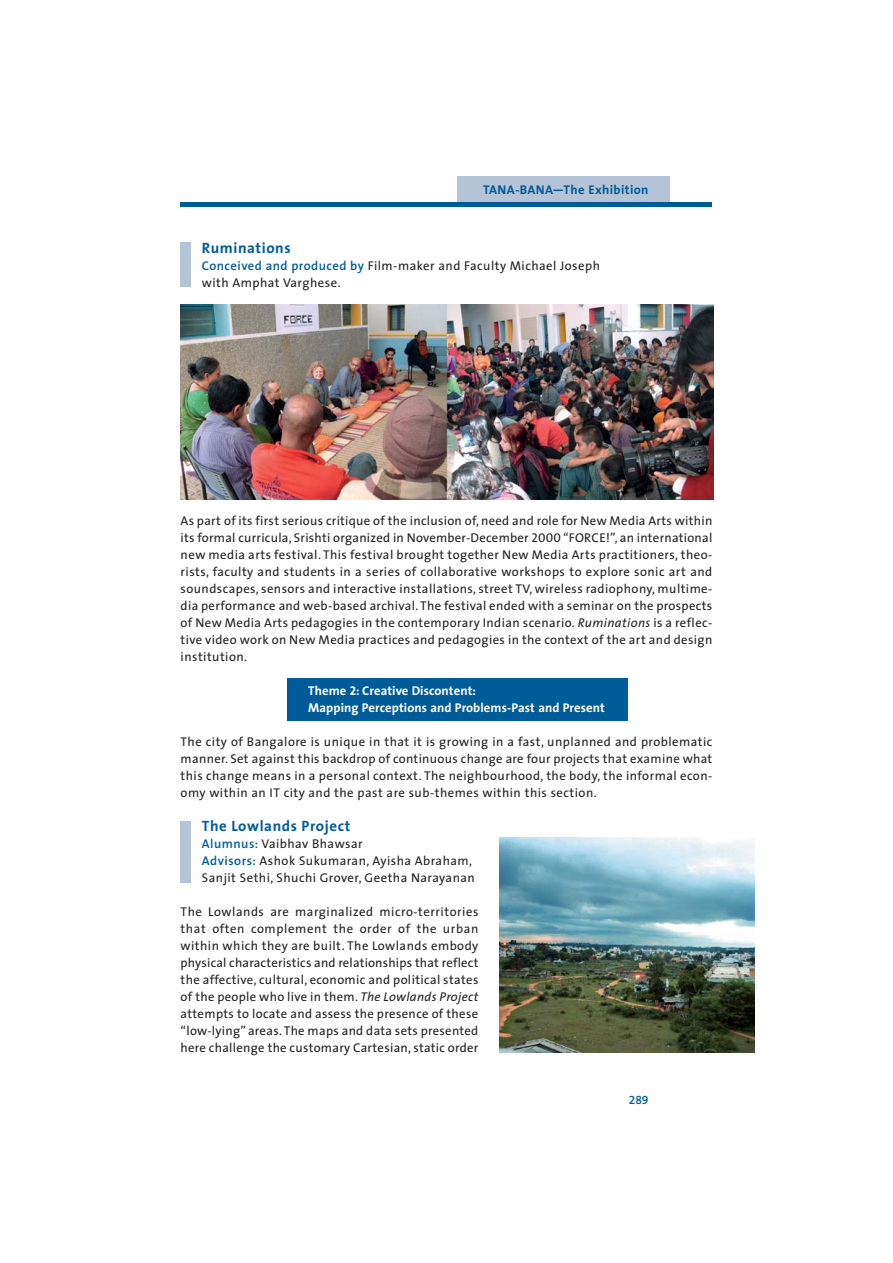
<style>
.page{position:relative;width:893px;height:1263px;background:#fff}
.page>*{position:absolute;margin:0;border:0;box-sizing:border-box;transform-origin:0 0}
.t1{font:700 15px "The Sans";letter-spacing:.04em;color:#005c98}
.t2{font:12.75px/17px "The Sans";letter-spacing:.035em;color:#231f20;text-align:justify}
.t3{font:700 12.75px/17px "The Sans";letter-spacing:.005em;color:#fff}
.t4{font:700 12.75px "The Sans";letter-spacing:.03em;color:#005c98}
.t5{font:12px "The Sans Semi Bold Expert";color:#005c98}
.s1{font-family:"The Sans Bold Expert";font-weight:400}
.s2{font-weight:600;color:#005c98}
.s3{font-family:"The Sans Caps"}
.s4{font-style:italic}
.s5{font-family:"The Sans Bold Caps";font-weight:400}
</style>
<div class="page">
<div style="left:287px;top:678px;width:340px;height:43px;background:#005c98"></div>
<img style="left:181px;top:304px;width:532px;height:196px">
<img style="left:499px;top:838px;width:256px;height:214px">
<div style="left:181px;top:242px;width:10px;height:45px;background:#b4c3d5"></div>
<div style="left:181px;top:821px;width:10px;height:61px;background:#b4c3d5"></div>
<hr style="left:181px;top:202px;width:531px;height:4px;background:#005c98">
<div style="left:457px;top:177px;width:212px;height:25px;background:#b4c3d5"></div>
<p class="t4" style="left:483px;top:183px;width:167px">TANA-BANA<span class="s1">—</span>The Exhibition</p>
<p class="t1" style="left:202px;top:240px;width:90px">Ruminations</p>
<p class="t2" style="left:202px;top:259px;width:399px"><span class="s2">Conceived and produced by</span> Film-maker and Faculty Michael Joseph with Amphat Varghese.</p>
<p class="t2" style="left:181px;top:514px;width:533px">As part of its first serious critique of the inclusion of, need and role for New Media Arts within its formal curricula, Srishti organized in November-December <span class="s3">2000</span> “FORCE!”, an international new media arts festival. This festival brought together New Media Arts practitioners, theo&shy;rists, faculty and students in a series of collaborative workshops to explore sonic art and soundscapes, sensors and interactive installations, street TV, wireless radiophony, multime&shy;dia performance and web-based archival. The festival ended with a seminar on the prospects of New Media Arts pedagogies in the contemporary Indian scenario. <span class="s4">Ruminations</span> is a reflec&shy;tive video work on New Media practices and pedagogies in the context of the art and design institution.</p>
<p class="t3" style="left:308px;top:683px;width:298px">Theme <span class="s5">2</span>: Creative Discontent:<br>Mapping Perceptions and Problems-Past and Present</p>
<p class="t2" style="left:181px;top:735px;width:533px">The city of Bangalore is unique in that it is growing in a fast, unplanned and problematic manner. Set against this backdrop of continuous change are four projects that examine what this change means in a personal context. The neighbourhood, the body, the informal econ&shy;omy within an IT city and the past are sub-themes within this section.</p>
<p class="t1" style="left:202px;top:819px;width:150px">The Lowlands Project</p>
<p class="t2" style="left:202px;top:837px;width:274px;text-align:left"><span class="s2">Alumnus:</span> Vaibhav Bhawsar<br><span class="s2">Advisors:</span> Ashok Sukumaran, Ayisha Abraham,<br>Sanjit Sethi, Shuchi Grover, Geetha Narayanan</p>
<p class="t2" style="left:181px;top:905px;width:299px">The Lowlands are marginalized micro-territories that often complement the order of the urban within which they are built. The Lowlands embody physical characteristics and relationships that reflect the affective, cultural, economic and political states of the people who live in them. <span class="s4">The Lowlands Project </span>attempts to locate and assess the presence of these “low-lying” areas. The maps and data sets presented here challenge the customary Cartesian, static order</p>
<p class="t5" style="left:628px;top:1092px;width:21px">289</p>
</div>
